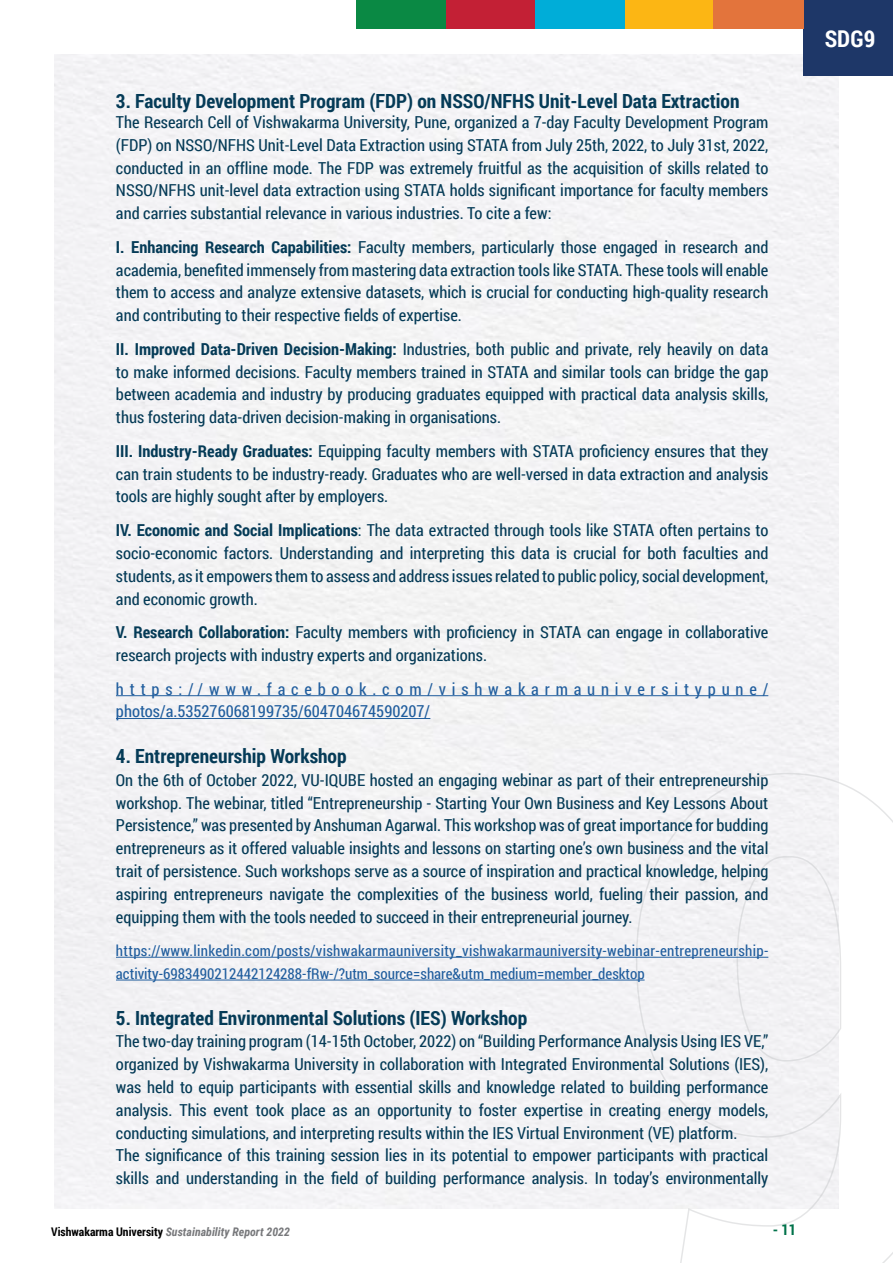
<style>
.page{position:relative;width:893px;height:1263px;background:#fff}
.page>*{position:absolute;margin:0;border:0;box-sizing:border-box;transform-origin:0 0}
.t1{font:700 23.1px "Roboto Condensed";color:#fff}
.t2{font:700 19.5px "Roboto Condensed";color:#053b57}
.t3{font:16.5px/22.8px "Roboto Condensed";color:#053b57;text-align:justify}
.t4{font:16.5px/22.8px "Roboto Condensed";letter-spacing:.35em;color:#215e9e}
.t5{font:15px/22.8px "Roboto Condensed";letter-spacing:.02em;color:#215e9e}
.t6{font:700 15px "Roboto Condensed";color:#00724a}
.t7{font:italic 700 11.85px "Roboto Condensed";color:#77787b}
.s1{font-weight:700}
.s2{font-style:normal;color:#000}
</style>
<div class="page">
<div style="left:54px;top:54px;width:785px;height:1155px;background:#f3f3f5"></div>
<svg style="left:635px;top:772px;width:258px;height:491px"></svg>
<div style="left:804px;top:0;width:89px;height:76px;background:#1e3768"></div>
<div style="left:624px;top:0;width:91px;height:28px;background:#fcb614"></div>
<div style="left:535px;top:0;width:89px;height:28px;background:#00add8"></div>
<div style="left:446px;top:0;width:89px;height:28px;background:#c32035"></div>
<div style="left:356px;top:0;width:90px;height:28px;background:#0a8944"></div>
<div style="left:713px;top:0;width:91px;height:28px;background:#e3743c"></div>
<hr style="left:116px;top:695px;width:652px;height:1px;background:#215e9e">
<hr style="left:116px;top:718px;width:314px;height:1px;background:#215e9e">
<hr style="left:116px;top:957px;width:652px;height:1px;background:#215e9e">
<hr style="left:116px;top:980px;width:529px;height:1px;background:#215e9e">
<p class="t2" style="left:116px;top:88px;width:625px">3. Faculty Development Program (FDP) on NSSO/NFHS Unit-Level Data Extraction</p>
<p class="t3" style="left:116px;top:110px;width:654px">The Research Cell of Vishwakarma University, Pune, organized a 7-day Faculty Development Program (FDP) on NSSO/NFHS Unit-Level Data Extraction using STATA from July 25th, 2022, to July 31st, 2022, conducted in an offline mode. The FDP was extremely fruitful as the acquisition of skills related to NSSO/NFHS unit-level data extraction using STATA holds significant importance for faculty members and carries substantial relevance in various industries. To cite a few:</p>
<p class="t3" style="left:116px;top:235px;width:654px"><span class="s1">I. Enhancing Research Capabilities:</span> Faculty members, particularly those engaged in research and academia, benefited immensely from mastering data extraction tools like STATA. These tools will enable them to access and analyze extensive datasets, which is crucial for conducting high-quality research and contributing to their respective fields of expertise.</p>
<p class="t3" style="left:116px;top:337px;width:654px"><span class="s1">II. Improved Data-Driven Decision-Making:</span> Industries, both public and private, rely heavily on data to make informed decisions. Faculty members trained in STATA and similar tools can bridge the gap between academia and industry by producing graduates equipped with practical data analysis skills, thus fostering data-driven decision-making in organisations.</p>
<p class="t3" style="left:116px;top:439px;width:654px"><span class="s1">III. Industry-Ready Graduates:</span> Equipping faculty members with STATA proficiency ensures that they can train students to be industry-ready. Graduates who are well-versed in data extraction and analysis tools are highly sought after by employers.</p>
<p class="t3" style="left:116px;top:518px;width:654px"><span class="s1">IV. Economic and Social Implications</span>: The data extracted through tools like STATA often pertains to socio-economic factors. Understanding and interpreting this data is crucial for both faculties and students, as it empowers them to assess and address issues related to public policy, social development, and economic growth.</p>
<p class="t3" style="left:116px;top:620px;width:654px"><span class="s1">V. Research Collaboration:</span> Faculty members with proficiency in STATA can engage in collaborative research projects with industry experts and organizations.</p>
<p class="t4" style="left:116px;top:677px;width:654px">https://www.facebook.com/vishwakarmauniversitypune/ photos/a.535276068199735/604704674590207/</p>
<p class="t2" style="left:116px;top:742px;width:232px">4. Entrepreneurship Workshop</p>
<p class="t3" style="left:116px;top:768px;width:654px">On the 6th of October 2022, VU-IQUBE hosted an engaging webinar as part of their entrepreneurship workshop. The webinar, titled “Entrepreneurship - Starting Your Own Business and Key Lessons About Persistence,” was presented by Anshuman Agarwal. This workshop was of great importance for budding entrepreneurs as it offered valuable insights and lessons on starting one’s own business and the vital trait of persistence. Such workshops serve as a source of inspiration and practical knowledge, helping aspiring entrepreneurs navigate the complexities of the business world, fueling their passion, and equipping them with the tools needed to succeed in their entrepreneurial journey.</p>
<p class="t5" style="left:116px;top:939px;width:654px">https://www.linkedin.com/posts/vishwakarmauniversity_vishwakarmauniversity-webinar-entrepreneurship&shy;activity-6983490212442124288-fRw-/?utm_source=share&amp;utm_medium=member_desktop</p>
<p class="t2" style="left:116px;top:1004px;width:413px">5. Integrated Environmental Solutions (IES) Workshop</p>
<p class="t3" style="left:116px;top:1029px;width:654px;text-align:left">The two-day training program (14-15th October, 2022) on “Building Performance Analysis Using IES VE,” organized by Vishwakarma University in collaboration with Integrated Environmental Solutions (IES), was held to equip participants with essential skills and knowledge related to building performance analysis. This event took place as an opportunity to foster expertise in creating energy models, conducting simulations, and interpreting results within the IES Virtual Environment (VE) platform.<br>The significance of this training session lies in its potential to empower participants with practical skills and understanding in the field of building performance analysis. In today’s environmentally</p>
<p class="t7" style="left:51px;top:1223px;width:240px"><span class="s2">Vishwakarma University</span> Sustainability Report 2022</p>
<p class="t6" style="left:773px;top:1218px;width:25px">- 11</p>
<h1 class="t1" style="left:825px;top:22px;width:52px">SDG9</h1>
</div>
